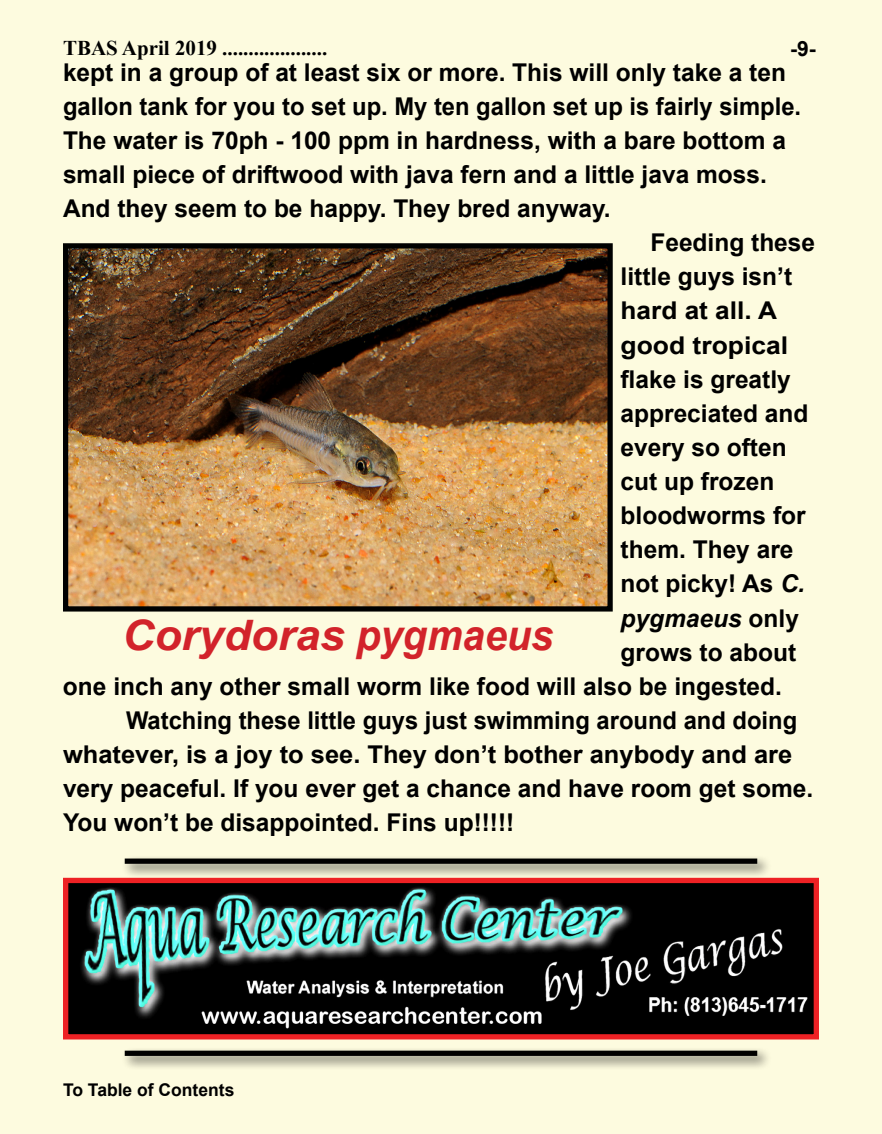
<style>
.page{position:relative;width:882px;height:1134px;background:#fdfbdf}
.page>*{position:absolute;margin:0;border:0;box-sizing:border-box;transform-origin:0 0}
.t1{font:italic 700 42px "Arial";color:#d2232a;scale:1.06 1}
.t2{font:700 24.5px "Arial";color:#000}
.t3{font:700 24.5px "Arial";color:#000;scale:1.04 1}
.t4{font:700 24.5px "Arial";color:#000;scale:1.08 1}
.t5{font:italic 700 24.5px "Arial";color:#000}
.t6{font:700 24.5px "Arial";color:#000;scale:1.07 1}
.t7{font:700 21px "Times New Roman";color:#000}
.t8{font:700 21px "Arial";color:#000}
.t9{font:700 17.5px "Arial";color:#000}
.s1{font-style:italic}
.s2{font-style:normal}
</style>
<div class="page">
<div style="left:121px;top:855px;width:651px;height:24px;background:#000;opacity:.65"></div>
<div style="left:125px;top:859px;width:632px;height:5px;background:#000"></div>
<div style="left:121px;top:1047px;width:651px;height:24px;background:#000;opacity:.65"></div>
<div style="left:125px;top:1051px;width:632px;height:5px;background:#000"></div>
<img style="left:69px;top:249px;width:538px;height:357px">
<div style="left:63px;top:243px;width:550px;height:369px;border:5px solid #000101"></div>
<img style="left:69px;top:884px;width:744px;height:150px">
<div style="left:63px;top:878px;width:756px;height:162px;border:5px solid #ed2124"></div>
<p class="t7" style="left:63px;top:34px;width:266px">TBAS April 2019 ....................</p>
<p class="t8" style="left:790px;top:35px;width:27px">-9-</p>
<p class="t2" style="left:63px;top:56px;width:724px">kept in a group of at least six or more. This will only take a ten</p>
<p class="t2" style="left:63px;top:90px;width:740px">gallon tank for you to set up. My ten gallon set up is fairly simple.</p>
<p class="t2" style="left:63px;top:124px;width:724px">The water is 70ph - 100 ppm in hardness, with a bare bottom a</p>
<p class="t2" style="left:63px;top:158px;width:705px">small piece of driftwood with java fern and a little java moss.</p>
<p class="t2" style="left:63px;top:192px;width:549px">And they seem to be happy. They bred anyway.</p>
<p class="t2" style="left:650px;top:226px;width:166px">Feeding these</p>
<p class="t2" style="left:621px;top:260px;width:173px">little guys isn’t</p>
<p class="t6" style="left:621px;top:294px;width:148px">hard at all. A</p>
<p class="t4" style="left:621px;top:329px;width:157px">good tropical</p>
<p class="t2" style="left:621px;top:363px;width:172px">flake is greatly</p>
<p class="t2" style="left:621px;top:397px;width:189px">appreciated and</p>
<p class="t2" style="left:621px;top:431px;width:168px">every so often</p>
<p class="t2" style="left:621px;top:465px;width:155px">cut up frozen</p>
<p class="t2" style="left:621px;top:499px;width:187px">bloodworms for</p>
<p class="t2" style="left:621px;top:533px;width:174px">them. They are</p>
<p class="t2" style="left:621px;top:568px;width:186px">not picky! As <span class="s1">C.</span></p>
<p class="t5" style="left:621px;top:602px;width:180px">pygmaeus <span class="s2">only</span></p>
<p class="t2" style="left:621px;top:636px;width:177px">grows to about</p>
<p class="t2" style="left:63px;top:670px;width:720px">one inch any other small worm like food will also be ingested.</p>
<p class="t2" style="left:126px;top:704px;width:673px">Watching these little guys just swimming around and doing</p>
<p class="t3" style="left:63px;top:738px;width:703px">whatever, is a joy to see. They don’t bother anybody and are</p>
<p class="t2" style="left:63px;top:772px;width:752px">very peaceful. If you ever get a chance and have room get some.</p>
<p class="t2" style="left:63px;top:806px;width:453px">You won’t be disappointed. Fins up!!!!!</p>
<h1 class="t1" style="left:122px;top:607px;width:408px">Corydoras pygmaeus</h1>
<p class="t9" style="left:63px;top:1078px;width:173px">To Table of Contents</p>
</div>
